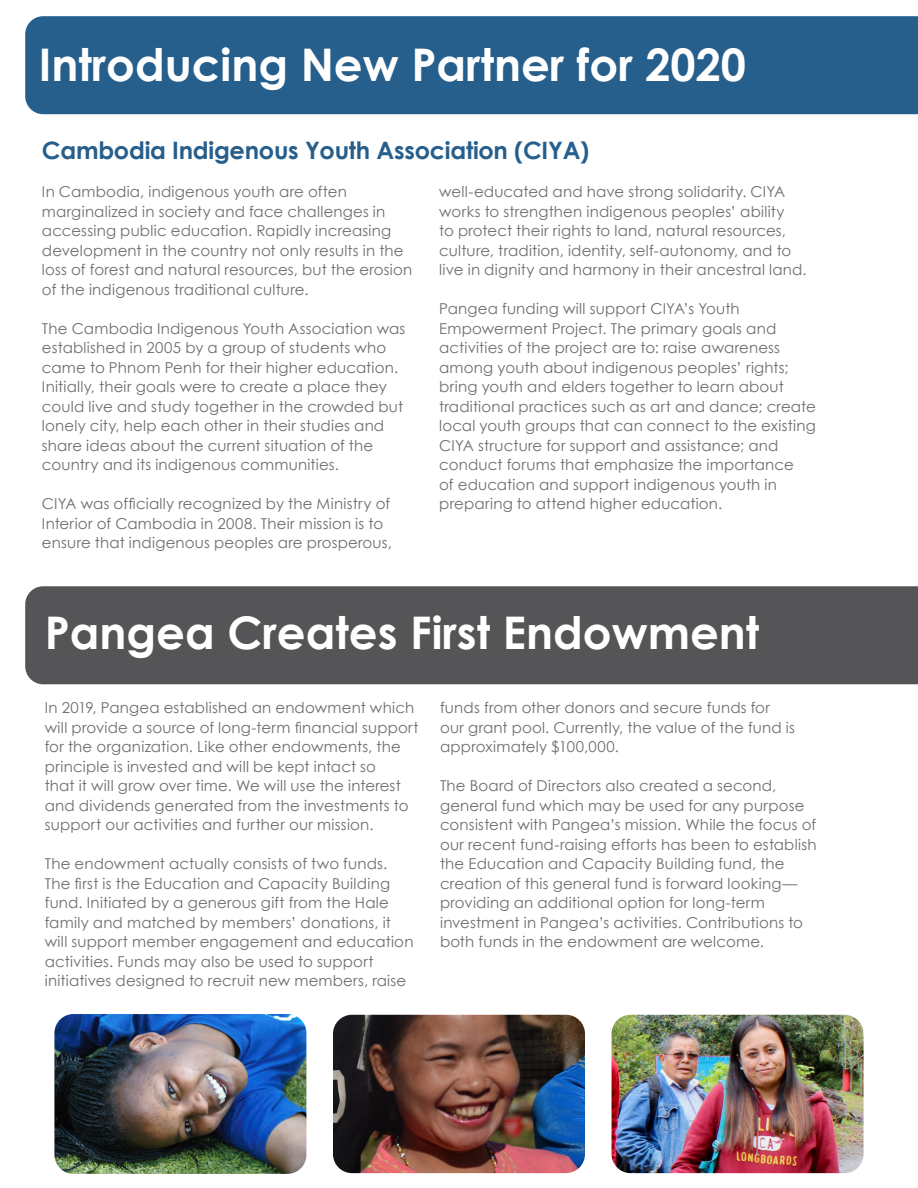
<style>
.page{position:relative;width:918px;height:1188px;background:#fff}
.page>*{position:absolute;margin:0;border:0;box-sizing:border-box;transform-origin:0 0}
.t1{font:700 45px "Century Gothic";color:#fff}
.t2{font:700 24px "Century Gothic";letter-spacing:-.01em;color:#265e8c}
.t3{font:15px/19.5px "Century Gothic";letter-spacing:.01em;color:#6f6c6e}
</style>
<div class="page">
<div style="left:25px;top:16px;width:893px;height:98px;background:#265e8c"></div>
<div style="left:25px;top:586px;width:893px;height:98px;background:#555557"></div>
<img style="left:54px;top:1014px;width:252px;height:160px">
<img style="left:333px;top:1015px;width:252px;height:158px">
<img style="left:612px;top:1015px;width:252px;height:158px">
<p class="t1" style="left:39px;top:37px;width:709px">Introducing New Partner for 2020</p>
<p class="t2" style="left:42px;top:135px;width:549px">Cambodia Indigenous Youth Association (CIYA)</p>
<p class="t3" style="left:42px;top:182px;width:372px">In Cambodia, indigenous youth are often marginalized in society and face challenges in accessing public education. Rapidly increasing development in the country not only results in the loss of forest and natural resources, but the erosion of the indigenous traditional culture.</p>
<p class="t3" style="left:42px;top:318px;width:365px">The Cambodia Indigenous Youth Association was established in 2005 by a group of students who came to Phnom Penh for their higher education.<br>Initially, their goals were to create a place they could live and study together in the crowded but lonely city, help each other in their studies and share ideas about the current situation of the country and its indigenous communities.</p>
<p class="t3" style="left:42px;top:494px;width:351px">CIYA was officially recognized by the Ministry of<br>Interior of Cambodia in 2008. Their mission is to ensure that indigenous peoples are prosperous,</p>
<p class="t3" style="left:439px;top:182px;width:369px">well-educated and have strong solidarity. CIYA works to strengthen indigenous peoples’ ability<br>to protect their rights to land, natural resources, culture, tradition, identity, self-autonomy, and to live in dignity and harmony in their ancestral land.</p>
<p class="t3" style="left:439px;top:299px;width:378px">Pangea funding will support CIYA’s Youth Empowerment Project. The primary goals and activities of the project are to: raise awareness among youth about indigenous peoples’ rights; bring youth and elders together to learn about traditional practices such as art and dance; create local youth groups that can connect to the existing CIYA structure for support and assistance; and conduct forums that emphasize the importance<br>of education and support indigenous youth in preparing to attend higher education.</p>
<p class="t1" style="left:45px;top:604px;width:716px">Pangea Creates First Endowment</p>
<p class="t3" style="left:45px;top:698px;width:375px">In 2019, Pangea established an endowment which will provide a source of long-term financial support for the organization. Like other endowments, the</p>
<p class="t3" style="left:45px;top:756px;width:365px">principle is invested and will be kept intact so that it will grow over time. We will use the interest and dividends generated from the investments to support our activities and further our mission.</p>
<p class="t3" style="left:45px;top:854px;width:370px">The endowment actually consists of two funds.<br>The first is the Education and Capacity Building fund. Initiated by a generous gift from the Hale family and matched by members’ donations, it will support member engagement and education activities. Funds may also be used to support</p>
<p class="t3" style="left:45px;top:971px;width:363px">initiatives designed to recruit new members, raise</p>
<p class="t3" style="left:440px;top:698px;width:357px">funds from other donors and secure funds for our grant pool. Currently, the value of the fund is approximately $100,000.</p>
<p class="t3" style="left:440px;top:776px;width:378px">The Board of Directors also created a second, general fund which may be used for any purpose consistent with Pangea’s mission. While the focus of our recent fund-raising efforts has been to establish the Education and Capacity Building fund, the creation of this general fund is forward looking— providing an additional option for long-term investment in Pangea’s activities. Contributions to both funds in the endowment are welcome.</p>
</div>
